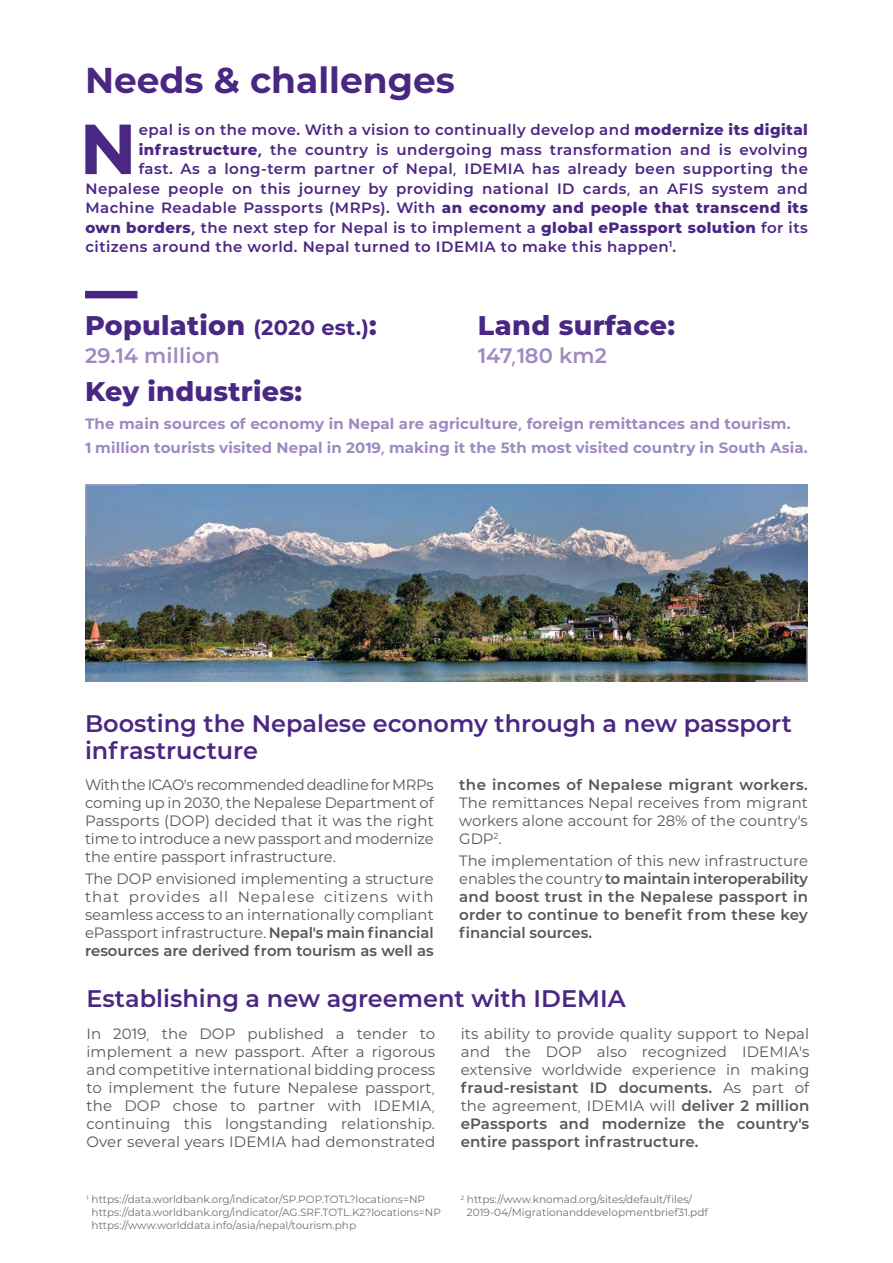
<style>
.page{position:relative;width:893px;height:1263px;background:#fff}
.page>*{position:absolute;margin:0;border:0;box-sizing:border-box;transform-origin:0 0}
.t1{font:700 70.65px "IDEMIA";color:#4b2784}
.t2{font:700 36px "IDEMIA";color:#4b2784}
.t3{font:800 27px "IDEMIA";letter-spacing:.01em;color:#4b2784}
.t4{font:600 24px/27px "IDEMIA";color:#4b2784}
.t5{font:600 21px "IDEMIA";letter-spacing:.01em;color:#9f89c0}
.t6{font:15px/18px "IDEMIA";color:#575756;text-align:justify}
.t7{font:600 15px "IDEMIA";letter-spacing:.03em;color:#4b2784}
.t8{font:600 15px/18px "IDEMIA";letter-spacing:.015em;color:#575756;text-align:justify}
.t9{font:700 15px/24px "IDEMIA";letter-spacing:.01em;color:#9f89c0}
.t10{font:10.5px/12.6px "IDEMIA";color:#706f6f}
.s1{font-weight:800}
.s2{font-weight:700;font-size:21px}
.s3{font-weight:600}
.s4{font-weight:400}
</style>
<div class="page">
<img style="left:85px;top:484px;width:723px;height:198px">
<svg style="left:85px;top:484px;width:54px;height:54px;background:#7391b7"></svg>
<img style="left:754px;top:628px;width:54px;height:54px">
<div style="left:85px;top:291px;width:52px;height:7px;background:#4b2784"></div>
<h2 class="t2" style="left:85px;top:54px;width:371px">Needs &amp; challenges</h2>
<h1 class="t1" style="left:80px;top:98px;width:59px">N</h1>
<p class="t7" style="left:139px;top:119px;width:671px">epal is on the move. With a vision to continually develop and <span class="s1">modernize its digital</span></p>
<p class="t7" style="left:139px;top:139px;width:671px"><span class="s1">infrastructure,</span> the country is undergoing mass transformation and is evolving</p>
<p class="t7" style="left:139px;top:158px;width:671px">fast. As a long-term partner of Nepal, IDEMIA has already been supporting the</p>
<p class="t7" style="left:85px;top:178px;width:724px">Nepalese people on this journey by providing national ID cards, an AFIS system and</p>
<p class="t7" style="left:85px;top:197px;width:724px">Machine Readable Passports (MRPs). With <span class="s1">an economy and people that transcend its</span></p>
<p class="t7" style="left:85px;top:217px;width:724px"><span class="s1">own borders,</span> the next step for Nepal is to implement a <span class="s1">global ePassport solution</span> for its</p>
<p class="t7" style="left:85px;top:236px;width:592px">citizens around the world. Nepal turned to IDEMIA to make this happen<sup>1</sup>.</p>
<h3 class="t3" style="left:85px;top:305px;width:293px">Population <span class="s2">(2020 est.)</span>:</h3>
<h3 class="t5" style="left:85px;top:341px;width:136px">29.14 million</h3>
<h3 class="t3" style="left:478px;top:305px;width:198px">Land surface:</h3>
<h3 class="t5" style="left:478px;top:341px;width:131px">147,180 km2</h3>
<h3 class="t3" style="left:85px;top:372px;width:219px">Key industries:</h3>
<p class="t9" style="left:85px;top:411px;width:724px">The main sources of economy in Nepal are agriculture, foreign remittances and tourism.<br>1 million tourists visited Nepal in 2019, making it the 5th most visited country in South Asia.</p>
<h3 class="t4" style="left:85px;top:709px;width:708px">Boosting the Nepalese economy through a new passport infrastructure</h3>
<p class="t6" style="left:85px;top:775px;width:350px">With the ICAO’s recommended deadline for MRPs coming up in 2030, the Nepalese Department of Passports (DOP) decided that it was the right time to introduce a new passport and modernize the entire passport infrastructure.</p>
<p class="t6" style="left:85px;top:869px;width:350px">The DOP envisioned implementing a structure that provides all Nepalese citizens with seamless access to an internationally compliant ePassport infrastructure. <span class="s3">Nepal’s main financial resources are derived from tourism as well as</span></p>
<p class="t8" style="left:459px;top:775px;width:350px">the incomes of Nepalese migrant workers.</p>
<p class="t6" style="left:459px;top:793px;width:350px">The remittances Nepal receives from migrant workers alone account for 28% of the country’s GDP<sup>2</sup>.</p>
<p class="t8" style="left:459px;top:851px;width:350px"><span class="s4">The implementation of this new infrastructure enables the country</span> to maintain interoperability and boost trust in the Nepalese passport in order to continue to benefit from these key financial sources.</p>
<h3 class="t4" style="left:87px;top:984px;width:541px">Establishing a new agreement with IDEMIA</h3>
<p class="t6" style="left:86px;top:1024px;width:350px">In 2019, the DOP published a tender to implement a new passport. After a rigorous and competitive international bidding process to implement the future Nepalese passport, the DOP chose to partner with IDEMIA, continuing this longstanding relationship.<br>Over several years IDEMIA had demonstrated</p>
<p class="t6" style="left:461px;top:1024px;width:350px">its ability to provide quality support to Nepal and the DOP also recognized IDEMIA’s extensive worldwide experience in making <span class="s3">fraud-resistant ID documents.</span> As part of the agreement, IDEMIA will <span class="s3">deliver 2 million ePassports and modernize the country’s entire passport infrastructure.</span></p>
<p class="t10" style="left:92px;top:1193px;width:351px;text-indent:-5px"><sup>1</sup> https://data.worldbank.org/indicator/SP.POP.TOTL?locations=NP https://data.worldbank.org/indicator/AG.SRF.TOTL.K2?locations=NP https://www.worlddata.info/asia/nepal/tourism.php</p>
<p class="t10" style="left:467px;top:1193px;width:243px;text-indent:-6px"><sup>2</sup> https://www.knomad.org/sites/default/files/<br>2019-04/Migrationanddevelopmentbrief31.pdf</p>
</div>
